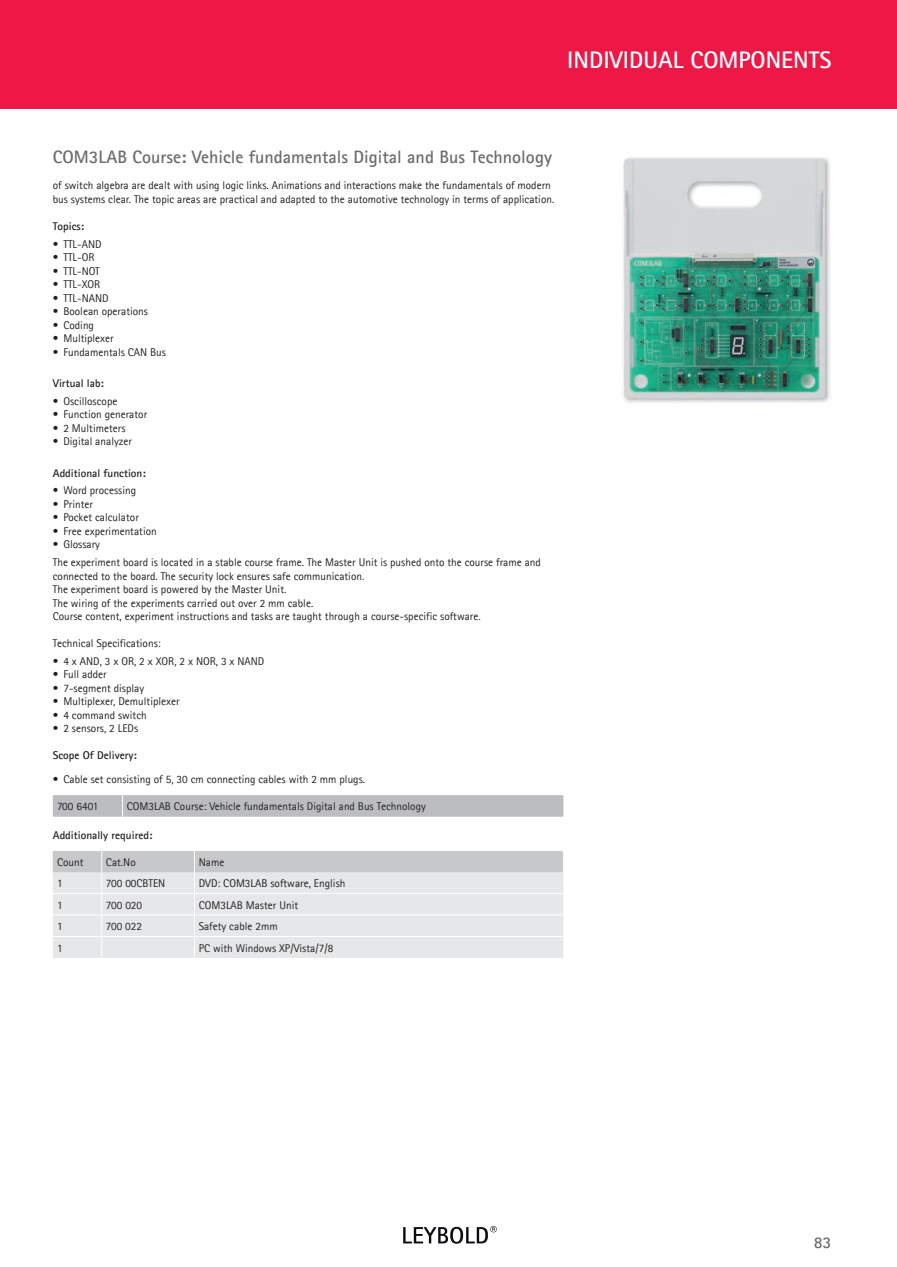
<style>
.page{position:relative;width:897px;height:1267px;background:#fff}
.page>*{position:absolute;margin:0;border:0;box-sizing:border-box;transform-origin:0 0}
.t1{font:700 24px "Agfa Rotis Sans Serif";color:#fff}
.t2{font:700 18px "Agfa Rotis Sans Serif";color:#6c6d70}
.t3{font:700 16.5px "Agfa Rotis Sans Serif";color:#6c6d70}
.t4{font:11.25px/13.5px "Agfa Rotis Sans Serif";color:#231f20}
.t5{font:700 11.25px "Agfa Rotis Sans Serif";color:#231f20}
</style>
<div class="page">
<svg style="left:403px;top:1225px;width:93px;height:18px"></svg>
<div style="left:0;top:0;width:896px;height:108px;background:#ed1845"></div>
<div style="left:53px;top:795px;width:510px;height:21px;background:#bcbdc0"></div>
<svg style="left:53px;top:851px;width:510px;height:106px;background:#e0e1e3"></svg>
<img style="left:623px;top:157px;width:207px;height:246px">
<h1 class="t1" style="left:567px;top:45px;width:265px">INDIVIDUAL COMPONENTS</h1>
<h2 class="t2" style="left:53px;top:145px;width:500px">COM3LAB Course: Vehicle fundamentals Digital and Bus Technology</h2>
<p class="t4" style="left:53px;top:179px;width:503px">of switch algebra are dealt with using logic links. Animations and interactions make the fundamentals of modern bus systems clear. The topic areas are practical and adapted to the automotive technology in terms of application.</p>
<p class="t5" style="left:53px;top:219px;width:33px">Topics:</p>
<p class="t4" style="left:53px;top:237px;width:50px">• TTL-AND</p>
<p class="t4" style="left:53px;top:250px;width:43px">• TTL-OR</p>
<p class="t4" style="left:53px;top:264px;width:49px">• TTL-NOT</p>
<p class="t4" style="left:53px;top:277px;width:49px">• TTL-XOR</p>
<p class="t4" style="left:53px;top:291px;width:57px">• TTL-NAND</p>
<p class="t4" style="left:53px;top:304px;width:97px">• Boolean operations</p>
<p class="t4" style="left:53px;top:318px;width:43px">• Coding</p>
<p class="t4" style="left:53px;top:331px;width:63px">• Multiplexer</p>
<p class="t4" style="left:53px;top:345px;width:115px">• Fundamentals CAN Bus</p>
<p class="t5" style="left:53px;top:376px;width:53px">Virtual lab:</p>
<p class="t4" style="left:53px;top:394px;width:66px">• Oscilloscope</p>
<p class="t4" style="left:53px;top:407px;width:96px">• Function generator</p>
<p class="t4" style="left:53px;top:421px;width:74px">• 2 Multimeters</p>
<p class="t4" style="left:53px;top:434px;width:81px">• Digital analyzer</p>
<p class="t5" style="left:53px;top:465px;width:94px">Additional function:</p>
<p class="t4" style="left:53px;top:483px;width:85px">• Word processing</p>
<p class="t4" style="left:53px;top:497px;width:42px">• Printer</p>
<p class="t4" style="left:53px;top:510px;width:88px">• Pocket calculator</p>
<p class="t4" style="left:53px;top:524px;width:105px">• Free experimentation</p>
<p class="t4" style="left:53px;top:535px;width:489px;line-height:17.7px">• Glossary<br>The experiment board is located in a stable course frame. The Master Unit is pushed onto the course frame and</p>
<p class="t4" style="left:53px;top:569px;width:429px">connected to the board. The security lock ensures safe communication.<br>The experiment board is powered by the Master Unit.<br>The wiring of the experiments carried out over 2 mm cable.<br>Course content, experiment instructions and tasks are taught through a course-specific software.</p>
<p class="t4" style="left:53px;top:636px;width:109px">Technical Specifications:</p>
<p class="t4" style="left:53px;top:654px;width:213px">• 4 x AND, 3 x OR, 2 x XOR, 2 x NOR, 3 x NAND</p>
<p class="t4" style="left:53px;top:667px;width:55px">• Full adder</p>
<p class="t4" style="left:53px;top:681px;width:93px">• 7-segment display</p>
<p class="t4" style="left:53px;top:694px;width:128px">• Multiplexer, Demultiplexer</p>
<p class="t4" style="left:53px;top:708px;width:95px">• 4 command switch</p>
<p class="t4" style="left:53px;top:721px;width:87px">• 2 sensors, 2 LEDs</p>
<p class="t5" style="left:53px;top:747px;width:85px">Scope Of Delivery:</p>
<p class="t4" style="left:53px;top:772px;width:314px">• Cable set consisting of 5, 30 cm connecting cables with 2 mm plugs.</p>
<p class="t4" style="left:57px;top:799px;width:43px">700 6401</p>
<p class="t4" style="left:127px;top:799px;width:300px">COM3LAB Course: Vehicle fundamentals Digital and Bus Technology</p>
<p class="t5" style="left:53px;top:827px;width:101px">Additionally required:</p>
<p class="t4" style="left:57px;top:855px;width:28px">Count</p>
<p class="t4" style="left:106px;top:855px;width:31px">Cat.No</p>
<p class="t4" style="left:199px;top:855px;width:27px">Name</p>
<p class="t4" style="left:57px;top:876px;width:7px">1</p>
<p class="t4" style="left:106px;top:876px;width:61px">700 00CBTEN</p>
<p class="t4" style="left:199px;top:876px;width:148px">DVD: COM3LAB software, English</p>
<p class="t4" style="left:57px;top:897px;width:7px">1</p>
<p class="t4" style="left:106px;top:897px;width:38px">700 020</p>
<p class="t4" style="left:199px;top:897px;width:101px">COM3LAB Master Unit</p>
<p class="t4" style="left:57px;top:919px;width:7px">1</p>
<p class="t4" style="left:106px;top:919px;width:38px">700 022</p>
<p class="t4" style="left:199px;top:919px;width:80px">Safety cable 2mm</p>
<p class="t4" style="left:57px;top:940px;width:7px">1</p>
<p class="t4" style="left:199px;top:940px;width:136px">PC with Windows XP/Vista/7/8</p>
<h3 class="t3" style="left:813px;top:1232px;width:19px">83</h3>
</div>
